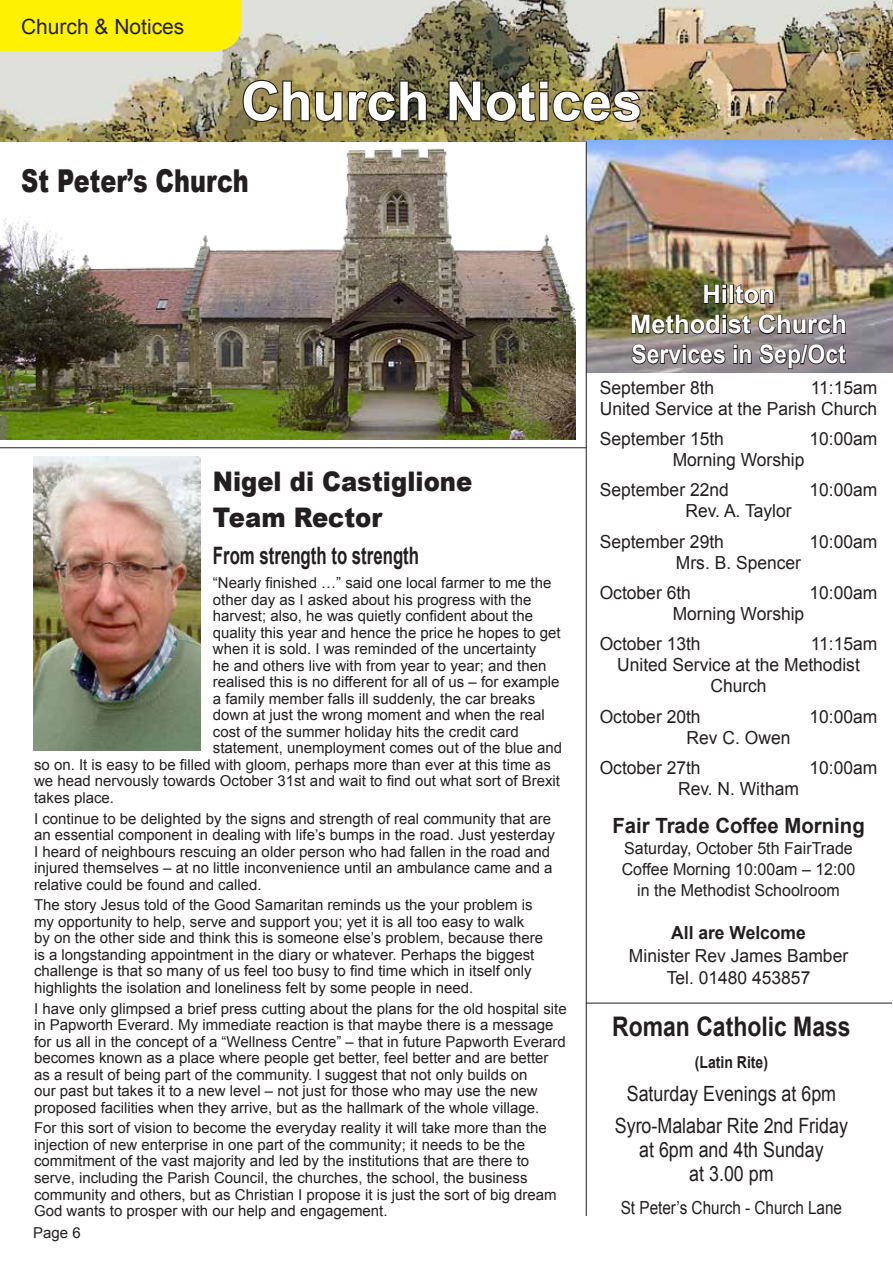
<style>
.page{position:relative;width:893px;height:1263px;background:#fff}
.page>*{position:absolute;margin:0;border:0;box-sizing:border-box;transform-origin:0 0}
.t1{font:700 54px "Arial";color:#fff}
.t2{font:900 31.5px "Arial";color:#231f20;scale:.76 1}
.t3{font:900 27px/36px "Arial";color:#231f20;scale:.9 1}
.t4{font:700 27px "Arial";color:#231f20;scale:.85 1}
.t5{font:700 25.5px/30px "Arial";color:#fff;text-align:center}
.t6{font:700 24px "Arial";color:#231f20;scale:.7 1}
.t7{font:21px/32.5px "Arial";color:#231f20;text-align:center;scale:.85 1}
.t8{font:700 21px "Arial";color:#231f20}
.t9{font:21px "Arial";color:#231f20}
.t10{font:18px/30.3px "Arial";color:#231f20}
.t11{font:18px "Arial";color:#231f20;scale:.85 1}
.t12{font:700 18px "Arial";color:#231f20}
.t13{font:16.5px/21px "Arial";color:#231f20;text-align:center}
.t14{font:700 16.5px "Arial";color:#231f20;scale:.85 1}
.t15{font:15px/16.5px "Arial";color:#231f20}
</style>
<div class="page">
<img style="left:0;top:148px;width:575px;height:292px">
<hr style="left:586px;top:1003px;width:306px;height:1px;background:#231f20">
<img style="left:0;top:0;width:893px;height:142px">
<img style="left:587px;top:140px;width:306px;height:233px">
<svg style="left:241px;top:79px;width:187px;height:45px;background:#726941"></svg>
<img style="left:447px;top:78px;width:195px;height:46px">
<img style="left:630px;top:282px;width:217px;height:88px">
<hr style="left:586px;top:142px;width:1px;height:1074px;background:#231f20">
<img style="left:33px;top:456px;width:167px;height:294px">
<div style="left:0;top:0;width:241px;height:51px;background:#fff200"></div>
<hr style="left:0;top:447px;width:587px;height:1px;background:#231f20">
<h3 class="t9" style="left:21px;top:13px;width:165px">Church &amp; Notices</h3>
<h1 class="t1" style="left:241px;top:65px;width:402px">Church Notices</h1>
<h2 class="t2" style="left:21px;top:158px;width:301px">St Peter’s Church</h2>
<h3 class="t3" style="left:213px;top:462px;width:290px">Nigel di Castiglione<br>Team Rector</h3>
<h3 class="t6" style="left:213px;top:540px;width:296px">From strength to strength</h3>
<p class="t15" style="left:213px;top:575px;width:340px">“Nearly finished …” said one local farmer to me the</p>
<p class="t15" style="left:213px;top:592px;width:320px">other day as I asked about his progress with the</p>
<p class="t15" style="left:213px;top:608px;width:322px">harvest; also, he was quietly confident about the</p>
<p class="t15" style="left:213px;top:625px;width:349px">quality this year and hence the price he hopes to get</p>
<p class="t15" style="left:213px;top:641px;width:325px">when it is sold. I was reminded of the uncertainty</p>
<p class="t15" style="left:213px;top:658px;width:335px">he and others live with from year to year; and then</p>
<p class="t15" style="left:213px;top:674px;width:348px">realised this is no different for all of us – for example</p>
<p class="t15" style="left:213px;top:691px;width:324px">a family member falls ill suddenly, the car breaks</p>
<p class="t15" style="left:213px;top:707px;width:333px">down at just the wrong moment and when the real</p>
<p class="t15" style="left:213px;top:724px;width:307px">cost of the summer holiday hits the credit card</p>
<p class="t15" style="left:213px;top:740px;width:351px">statement, unemployment comes out of the blue and</p>
<p class="t15" style="left:34px;top:757px;width:518px">so on. It is easy to be filled with gloom, perhaps more than ever at this time as</p>
<p class="t15" style="left:34px;top:773px;width:528px">we head nervously towards October 31st and wait to find out what sort of Brexit</p>
<p class="t15" style="left:34px;top:790px;width:82px">takes place.</p>
<p class="t15" style="left:34px;top:810px;width:522px">I continue to be delighted by the signs and strength of real community that are an essential component in dealing with life’s bumps in the road. Just yesterday I heard of neighbours rescuing an older person who had fallen in the road and injured themselves – at no little inconvenience until an ambulance came and a relative could be found and called.</p>
<p class="t15" style="left:34px;top:897px;width:511px">The story Jesus told of the Good Samaritan reminds us the your problem is my opportunity to help, serve and support you; yet it is all too easy to walk by on the other side and think this is someone else’s problem, because there is a longstanding appointment in the diary or whatever. Perhaps the biggest challenge is that so many of us feel too busy to find time which in itself only highlights the isolation and loneliness felt by some people in need.</p>
<p class="t15" style="left:34px;top:1000px;width:534px">I have only glimpsed a brief press cutting about the plans for the old hospital site in Papworth Everard. My immediate reaction is that maybe there is a message for us all in the concept of a “Wellness Centre” – that in future Papworth Everard becomes known as a place where people get better, feel better and are better as a result of being part of the community. I suggest that not only builds on<br>our past but takes it to a new level – not just for those who may use the new proposed facilities when they arrive, but as the hallmark of the whole village.</p>
<p class="t15" style="left:34px;top:1120px;width:524px">For this sort of vision to become the everyday reality it will take more than the injection of new enterprise in one part of the community; it needs to be the commitment of the vast majority and led by the institutions that are there to serve, including the Parish Council, the churches, the school, the business community and others, but as Christian I propose it is just the sort of big dream God wants to prosper with our help and engagement.</p>
<p class="t15" style="left:33px;top:1224px;width:49px">Page 6</p>
<h3 class="t5" style="left:630px;top:280px;width:218px">Hilton<br>Methodist Church<br>Services in Sep/Oct</h3>
<p class="t10" style="left:600px;top:372px;width:116px">September 8th</p>
<p class="t10" style="left:600px;top:377px;width:279px;line-height:21px;text-align:right">11:15am<br>United Service at the Parish Church</p>
<p class="t10" style="left:600px;top:424px;width:126px">September 15th</p>
<p class="t10" style="left:809px;top:424px;width:69px">10:00am</p>
<p class="t10" style="left:600px;top:445px;width:206px;text-indent:73px">Morning Worship<br>September 22nd</p>
<p class="t10" style="left:809px;top:475px;width:69px">10:00am</p>
<p class="t10" style="left:600px;top:496px;width:193px;text-indent:86px">Rev. A. Taylor<br>September 29th</p>
<p class="t10" style="left:600px;top:547px;width:203px;text-indent:76px">Mrs. B. Spencer<br>October 6th</p>
<p class="t10" style="left:809px;top:526px;width:69px">10:00am</p>
<p class="t10" style="left:809px;top:578px;width:69px">10:00am</p>
<p class="t10" style="left:600px;top:599px;width:206px;text-indent:73px">Morning Worship<br>October 13th</p>
<p class="t10" style="left:811px;top:629px;width:68px">11:15am</p>
<p class="t10" style="left:617px;top:650px;width:244px">United Service at the Methodist</p>
<p class="t10" style="left:710px;top:671px;width:58px">Church</p>
<p class="t10" style="left:600px;top:701px;width:102px">October 20th</p>
<p class="t10" style="left:809px;top:701px;width:69px">10:00am</p>
<p class="t10" style="left:600px;top:722px;width:192px;text-indent:87px">Rev C. Owen<br>October 27th</p>
<p class="t10" style="left:809px;top:753px;width:69px">10:00am</p>
<p class="t10" style="left:678px;top:774px;width:122px">Rev. N. Witham</p>
<h3 class="t8" style="left:612px;top:811px;width:254px">Fair Trade Coffee Morning</h3>
<p class="t13" style="left:622px;top:838px;width:235px">Saturday, October 5th FairTrade<br>Coffee Morning 10:00am – 12:00 in the Methodist Schoolroom</p>
<p class="t12" style="left:671px;top:921px;width:136px">All are Welcome</p>
<p class="t10" style="left:629px;top:944px;width:221px;line-height:22.5px;text-align:center">Minister Rev James Bamber<br>Tel. 01480 453857</p>
<h3 class="t4" style="left:612px;top:1008px;width:282px">Roman Catholic Mass</h3>
<p class="t14" style="left:695px;top:1052px;width:88px">(Latin Rite)</p>
<h3 class="t7" style="left:615px;top:1077px;width:276px">Saturday Evenings at 6pm<br>Syro-Malabar Rite 2nd Friday</h3>
<h3 class="t7" style="left:639px;top:1138px;width:219px;line-height:24px">at 6pm and 4th Sunday at 3.00 pm</h3>
<p class="t11" style="left:621px;top:1196px;width:262px">St Peter’s Church - Church Lane</p>
</div>
